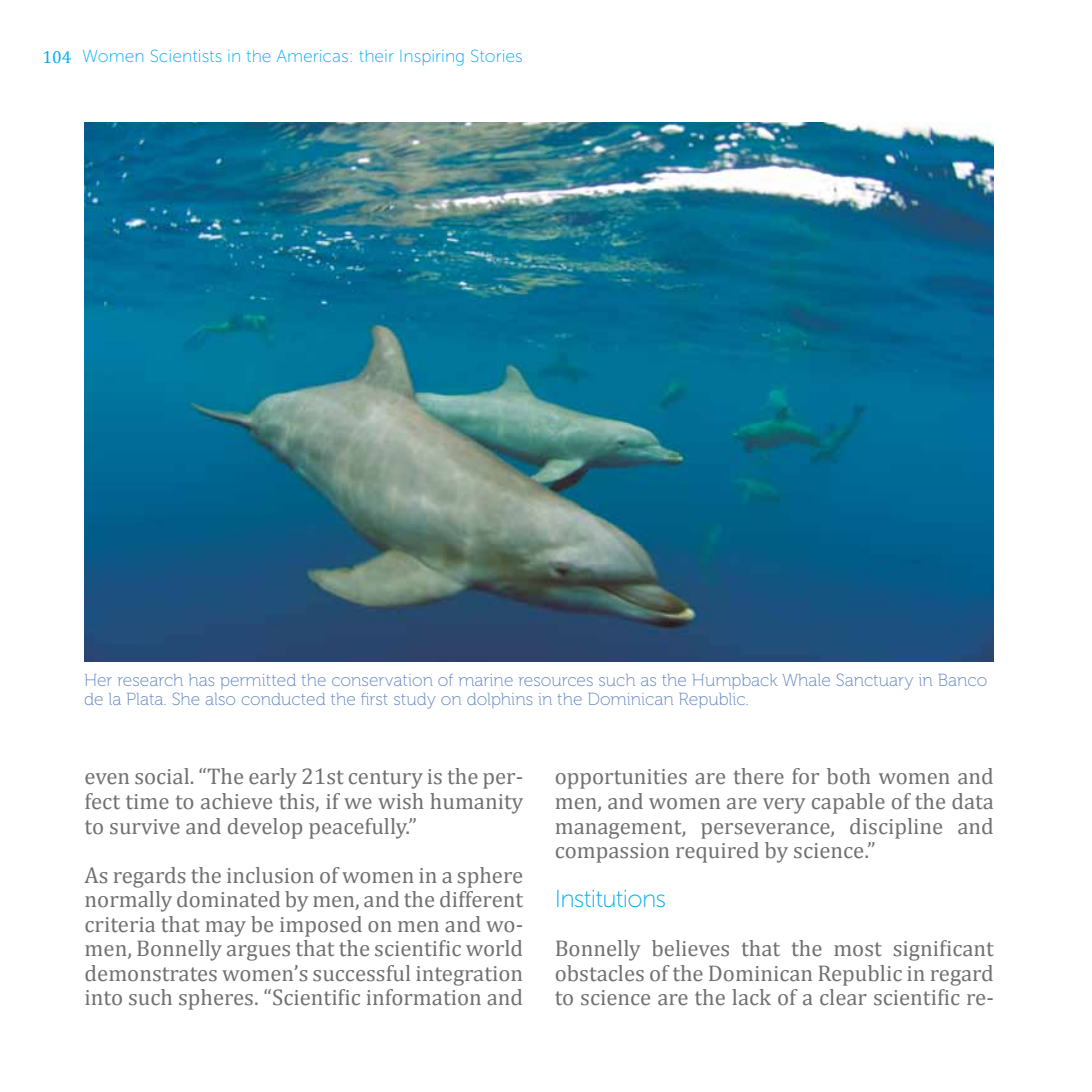
<style>
.page{position:relative;width:1092px;height:1092px;background:#fff}
.page>*{position:absolute;margin:0;border:0;box-sizing:border-box;transform-origin:0 0}
.t1{font:24.5px "Museo Sans 100";letter-spacing:-.03em;color:#00aeef}
.t2{font:22.75px/24.5px "Cambria";color:#717073;text-align:justify}
.t3{font:17.5px/19.2px "Museo 100";color:#6284bc}
.t4{font:17.5px "Museo Sans 100";color:#00aeef}
.s1{font-family:"Cambria"}
</style>
<div class="page">
<img style="left:84px;top:122px;width:909px;height:540px">
<p class="t4" style="left:43px;top:47px;width:482px"><span class="s1">104</span> Women Scientists in the Americas: their Inspiring Stories</p>
<p class="t3" style="left:84px;top:671px;width:904px">Her research has permitted the conservation of marine resources such as the Humpback Whale Sanctuary in Banco de la Plata. She also conducted the first study on dolphins in the Dominican Republic.</p>
<p class="t2" style="left:85px;top:764px;width:440px">even social. “The early 21st century is the per&shy;fect time to achieve this, if we wish humanity to survive and develop peacefully.”</p>
<p class="t2" style="left:85px;top:862px;width:440px">As regards the inclusion of women in a sphere normally dominated by men, and the different criteria that may be imposed on men and wo&shy;men, Bonnelly argues that the scientific world demonstrates women’s successful integration into such spheres. “Scientific information and</p>
<p class="t2" style="left:554px;top:764px;width:440px">opportunities are there for both women and men, and women are very capable of the data management, perseverance, discipline and compassion required by science.”</p>
<p class="t1" style="left:554px;top:885px;width:113px">Institutions</p>
<p class="t2" style="left:554px;top:935px;width:440px">Bonnelly believes that the most significant obstacles of the Dominican Republic in regard to science are the lack of a clear scientific re-</p>
</div>
